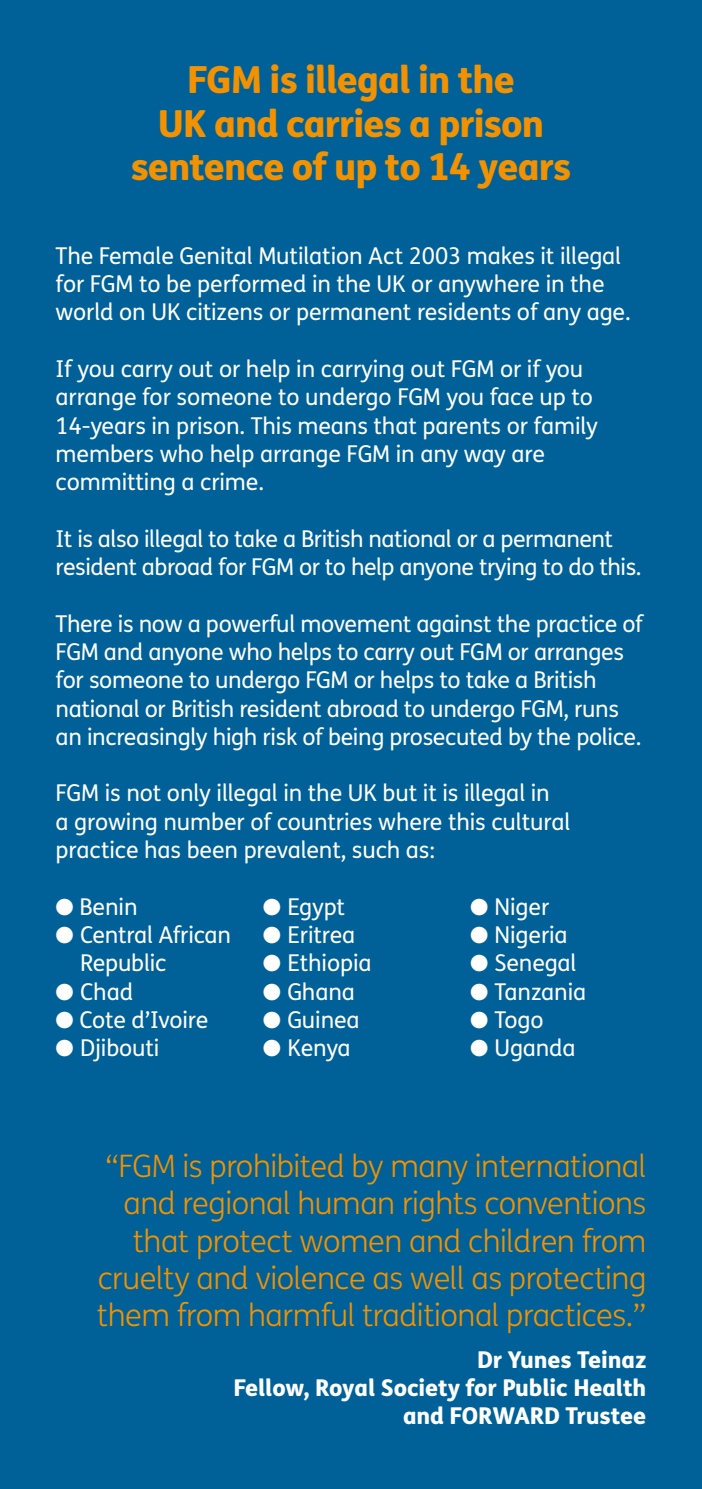
<style>
.page{position:relative;width:702px;height:1489px;background:#fff}
.page>*{position:absolute;margin:0;border:0;box-sizing:border-box;transform-origin:0 0}
.t1{font:800 37.25px/43.8px "FS Me";letter-spacing:-.025em;color:#f39200;text-align:center}
.t2{font:300 30.75px/37.2px "FS Me";letter-spacing:-.015em;color:#f39200;text-align:right}
.t3{font:23.25px/28.2px "FS Me";letter-spacing:-.005em;color:#fff}
.t4{font:800 23.25px/28.2px "FS Me";letter-spacing:-.005em;color:#fff;text-align:right}
</style>
<div class="page">
<div style="left:0;top:0;width:702px;height:1488px;background:#006198"></div>
<h1 class="t1" style="left:131px;top:56px;width:442px">FGM is illegal in the<br>UK and carries a prison sentence of up to 14 years</h1>
<p class="t3" style="left:56px;top:241px;width:576px">The Female Genital Mutilation Act 2003 makes it illegal for FGM to be performed in the UK or anywhere in the world on UK citizens or permanent residents of any age.</p>
<p class="t3" style="left:56px;top:354px;width:544px">If you carry out or help in carrying out FGM or if you arrange for someone to undergo FGM you face up to 14-years in prison. This means that parents or family members who help arrange FGM in any way are committing a crime.</p>
<p class="t3" style="left:56px;top:524px;width:587px">It is also illegal to take a British national or a permanent resident abroad for FGM or to help anyone trying to do this.</p>
<p class="t3" style="left:56px;top:609px;width:588px">There is now a powerful movement against the practice of FGM and anyone who helps to carry out FGM or arranges for someone to undergo FGM or helps to take a British national or British resident abroad to undergo FGM, runs an increasingly high risk of being prosecuted by the police.</p>
<p class="t3" style="left:56px;top:778px;width:516px">FGM is not only illegal in the UK but it is illegal in<br>a growing number of countries where this cultural practice has been prevalent, such as:</p>
<p class="t3" style="left:56px;top:891px;width:83px">● Benin</p>
<p class="t3" style="left:80px;top:920px;width:152px;text-indent:-25px">● Central African<br>Republic</p>
<p class="t3" style="left:56px;top:976px;width:79px">● Chad</p>
<p class="t3" style="left:56px;top:1005px;width:154px">● Cote d’Ivoire</p>
<p class="t3" style="left:56px;top:1033px;width:105px">● Djibouti</p>
<p class="t3" style="left:263px;top:891px;width:84px">● Egypt</p>
<p class="t3" style="left:263px;top:920px;width:94px">● Eritrea</p>
<p class="t3" style="left:263px;top:948px;width:110px">● Ethiopia</p>
<p class="t3" style="left:263px;top:976px;width:94px">● Ghana</p>
<p class="t3" style="left:263px;top:1005px;width:98px">● Guinea</p>
<p class="t3" style="left:263px;top:1033px;width:89px">● Kenya</p>
<p class="t3" style="left:470px;top:891px;width:81px">● Niger</p>
<p class="t3" style="left:470px;top:920px;width:99px">● Nigeria</p>
<p class="t3" style="left:470px;top:948px;width:108px">● Senegal</p>
<p class="t3" style="left:470px;top:976px;width:118px">● Tanzania</p>
<p class="t3" style="left:470px;top:1005px;width:75px">● Togo</p>
<p class="t3" style="left:470px;top:1033px;width:107px">● Uganda</p>
<h2 class="t2" style="left:97px;top:1146px;width:551px">“FGM is prohibited by many international and regional human rights conventions that protect women and children from cruelty and violence as well as protecting them from harmful traditional practices.”</h2>
<p class="t4" style="left:233px;top:1343px;width:414px">Dr Yunes Teinaz<br>Fellow, Royal Society for Public Health and FORWARD Trustee</p>
</div>
